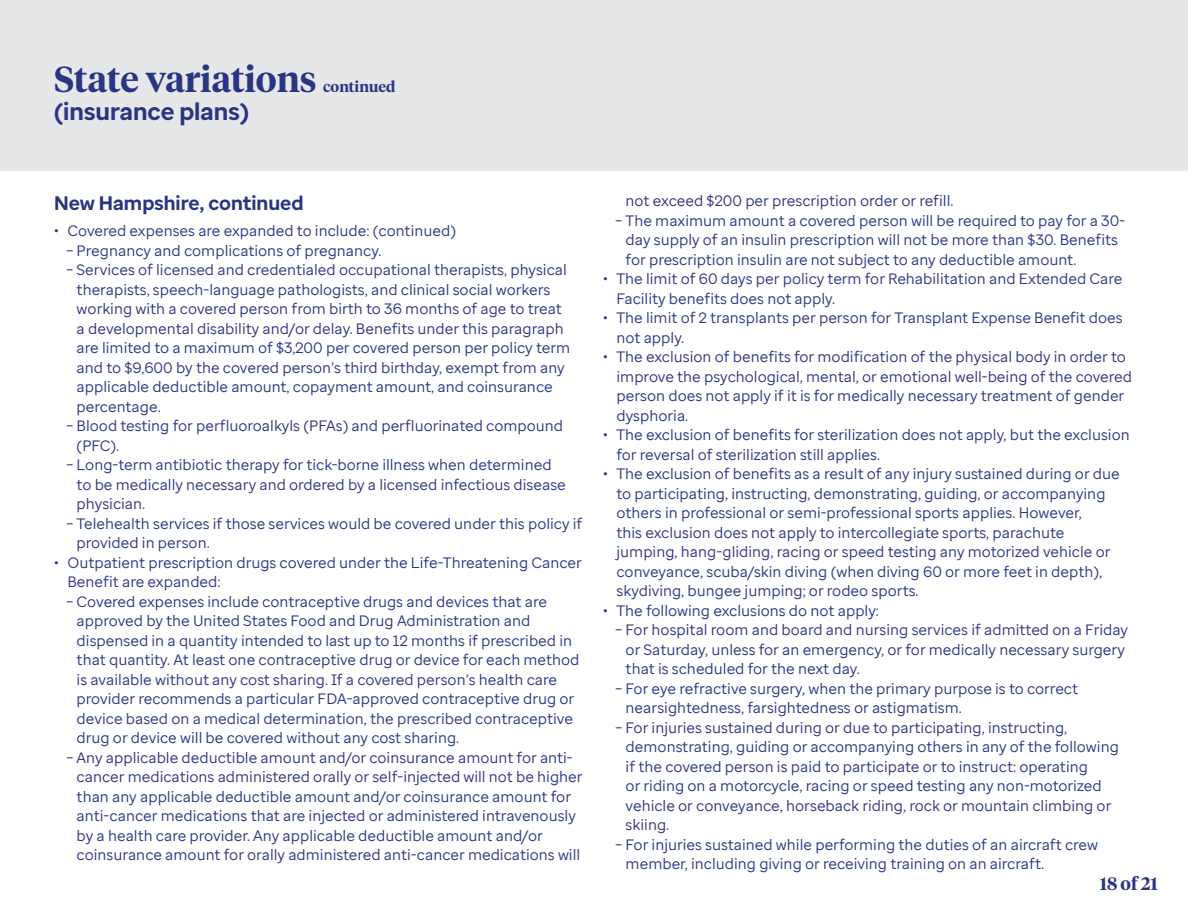
<style>
.page{position:relative;width:1188px;height:918px;background:#fff}
.page>*{position:absolute;margin:0;border:0;box-sizing:border-box;transform-origin:0 0}
.t1{font:600 36px "UHC Serif Headline";color:#283582}
.t2{font:700 24px "Enterprise Sans";color:#283582}
.t3{font:700 19.5px "Enterprise Sans";color:#283582}
.t4{font:600 18px "UHC Serif Headline";color:#283582}
.t5{font:15px/19.5px "Enterprise Sans";color:#283582}
.t6{font:600 15px "UHC Serif Headline";color:#283582}
</style>
<div class="page">
<div style="left:0;top:0;width:1188px;height:171px;background:#e6e7e9"></div>
<h1 class="t1" style="left:54px;top:54px;width:264px">State variations</h1>
<h2 class="t2" style="left:54px;top:96px;width:197px">(insurance plans)</h2>
<p class="t6" style="left:323px;top:76px;width:74px">continued</p>
<h3 class="t3" style="left:54px;top:190px;width:251px">New Hampshire, continued</h3>
<p class="t5" style="left:54px;top:221px;width:404px">• Covered expenses are expanded to include: (continued)</p>
<p class="t5" style="left:66px;top:241px;width:317px">– Pregnancy and complications of pregnancy.</p>
<p class="t5" style="left:77px;top:260px;width:495px;text-indent:-11px">– Services of licensed and credentialed occupational therapists, physical therapists, speech-language pathologists, and clinical social workers working with a covered person from birth to 36 months of age to treat a developmental disability and/or delay. Benefits under this paragraph are limited to a maximum of $3,200 per covered person per policy term and to $9,600 by the covered person’s third birthday, exempt from any applicable deductible amount, copayment amount, and coinsurance percentage.</p>
<p class="t5" style="left:77px;top:416px;width:488px;text-indent:-11px">– Blood testing for perfluoroalkyls (PFAs) and perfluorinated compound (PFC).</p>
<p class="t5" style="left:77px;top:455px;width:491px;text-indent:-11px">– Long-term antibiotic therapy for tick-borne illness when determined to be medically necessary and ordered by a licensed infectious disease physician.</p>
<p class="t5" style="left:77px;top:514px;width:507px;text-indent:-11px">– Telehealth services if those services would be covered under this policy if provided in person.</p>
<p class="t5" style="left:68px;top:553px;width:516px;text-indent:-14px">• Outpatient prescription drugs covered under the Life-Threatening Cancer<br>Benefit are expanded:</p>
<p class="t5" style="left:77px;top:592px;width:504px;text-indent:-11px">– Covered expenses include contraceptive drugs and devices that are approved by the United States Food and Drug Administration and dispensed in a quantity intended to last up to 12 months if prescribed in that quantity. At least one contraceptive drug or device for each method is available without any cost sharing. If a covered person’s health care provider recommends a particular FDA-approved contraceptive drug or device based on a medical determination, the prescribed contraceptive drug or device will be covered without any cost sharing.</p>
<p class="t5" style="left:77px;top:748px;width:507px;text-indent:-11px">– Any applicable deductible amount and/or coinsurance amount for anti&shy;cancer medications administered orally or self-injected will not be higher than any applicable deductible amount and/or coinsurance amount for anti-cancer medications that are injected or administered intravenously by a health care provider. Any applicable deductible amount and/or coinsurance amount for orally administered anti-cancer medications will</p>
<p class="t5" style="left:626px;top:191px;width:329px">not exceed $200 per prescription order or refill.</p>
<p class="t5" style="left:626px;top:211px;width:501px;text-indent:-11px">– The maximum amount a covered person will be required to pay for a 30- day supply of an insulin prescription will not be more than $30. Benefits for prescription insulin are not subject to any deductible amount.</p>
<p class="t5" style="left:616px;top:269px;width:507px;text-indent:-14px">• The limit of 60 days per policy term for Rehabilitation and Extended Care<br>Facility benefits does not apply.</p>
<p class="t5" style="left:616px;top:308px;width:508px;text-indent:-14px">• The limit of 2 transplants per person for Transplant Expense Benefit does not apply.</p>
<p class="t5" style="left:616px;top:347px;width:517px;text-indent:-14px">• The exclusion of benefits for modification of the physical body in order to improve the psychological, mental, or emotional well-being of the covered person does not apply if it is for medically necessary treatment of gender dysphoria.</p>
<p class="t5" style="left:616px;top:425px;width:515px;text-indent:-14px">• The exclusion of benefits for sterilization does not apply, but the exclusion for reversal of sterilization still applies.</p>
<p class="t5" style="left:616px;top:464px;width:505px;text-indent:-14px">• The exclusion of benefits as a result of any injury sustained during or due to participating, instructing, demonstrating, guiding, or accompanying others in professional or semi-professional sports applies. However,<br>this exclusion does not apply to intercollegiate sports, parachute jumping, hang-gliding, racing or speed testing any motorized vehicle or conveyance, scuba/skin diving (when diving 60 or more feet in depth), skydiving, bungee jumping; or rodeo sports.</p>
<p class="t5" style="left:603px;top:601px;width:278px">• The following exclusions do not apply:</p>
<p class="t5" style="left:626px;top:620px;width:504px;text-indent:-11px">– For hospital room and board and nursing services if admitted on a Friday or Saturday, unless for an emergency, or for medically necessary surgery that is scheduled for the next day.</p>
<p class="t5" style="left:626px;top:679px;width:454px;text-indent:-11px">– For eye refractive surgery, when the primary purpose is to correct nearsightedness, farsightedness or astigmatism.</p>
<p class="t5" style="left:626px;top:718px;width:495px;text-indent:-11px">– For injuries sustained during or due to participating, instructing, demonstrating, guiding or accompanying others in any of the following if the covered person is paid to participate or to instruct: operating<br>or riding on a motorcycle, racing or speed testing any non-motorized vehicle or conveyance, horseback riding, rock or mountain climbing or skiing.</p>
<p class="t5" style="left:626px;top:835px;width:474px;text-indent:-11px">– For injuries sustained while performing the duties of an aircraft crew member, including giving or receiving training on an aircraft.</p>
<p class="t4" style="left:1100px;top:871px;width:60px">18 of 21</p>
</div>
